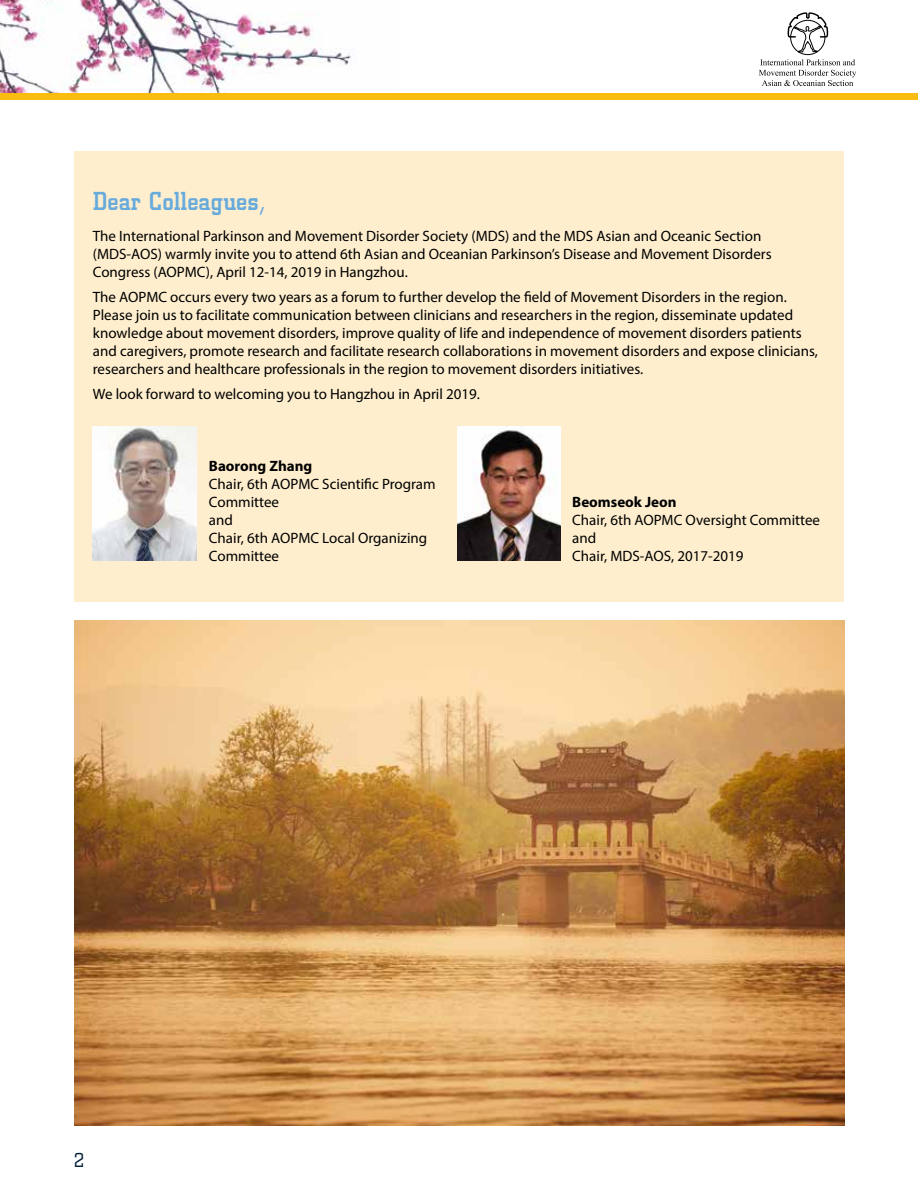
<style>
.page{position:relative;width:918px;height:1188px;background:#fff}
.page>*{position:absolute;margin:0;border:0;box-sizing:border-box;transform-origin:0 0}
.t1{font:500 27px "City D";color:#67aadc}
.t2{font:22.05px "City D Ligh";color:#001e39}
.t3{font:15px/18px "Myriad Pro";color:#000}
.t4{font:700 15px "Myriad Pro";color:#000}
</style>
<div class="page">
<img style="left:0;top:0;width:351px;height:93px">
<div style="left:790px;top:20px;width:35px;height:35px;border:1px solid #000;border-radius:50%"></div>
<svg style="left:787px;top:12px;width:42px;height:41px"></svg>
<svg style="left:759px;top:59px;width:97px;height:27px"></svg>
<div style="left:0;top:93px;width:918px;height:7px;background:#f8bd0e"></div>
<div style="left:74px;top:151px;width:770px;height:451px;background:#feeece"></div>
<img style="left:93px;top:426px;width:103px;height:135px">
<img style="left:457px;top:426px;width:104px;height:135px">
<img style="left:74px;top:620px;width:771px;height:505px">
<h1 class="t1" style="left:93px;top:187px;width:174px">Dear Colleagues,</h1>
<p class="t3" style="left:93px;top:227px;width:680px">The International Parkinson and Movement Disorder Society (MDS) and the MDS Asian and Oceanic Section (MDS-AOS) warmly invite you to attend 6th Asian and Oceanian Parkinson’s Disease and Movement Disorders<br>Congress (AOPMC), April 12-14, 2019 in Hangzhou.</p>
<p class="t3" style="left:93px;top:288px;width:727px">The AOPMC occurs every two years as a forum to further develop the field of Movement Disorders in the region.<br>Please join us to facilitate communication between clinicians and researchers in the region, disseminate updated knowledge about movement disorders, improve quality of life and independence of movement disorders patients and caregivers, promote research and facilitate research collaborations in movement disorders and expose clinicians, researchers and healthcare professionals in the region to movement disorders initiatives.</p>
<p class="t3" style="left:93px;top:385px;width:389px">We look forward to welcoming you to Hangzhou in April 2019.</p>
<p class="t4" style="left:209px;top:456px;width:105px">Baorong Zhang</p>
<p class="t3" style="left:209px;top:475px;width:228px">Chair, 6th AOPMC Scientific Program<br>Committee<br>and<br>Chair, 6th AOPMC Local Organizing<br>Committee</p>
<p class="t4" style="left:572px;top:492px;width:106px">Beomseok Jeon</p>
<p class="t3" style="left:572px;top:511px;width:249px">Chair, 6th AOPMC Oversight Committee and<br>Chair, MDS-AOS, 2017-2019</p>
<h2 class="t2" style="left:74px;top:1148px;width:11px">2</h2>
</div>
